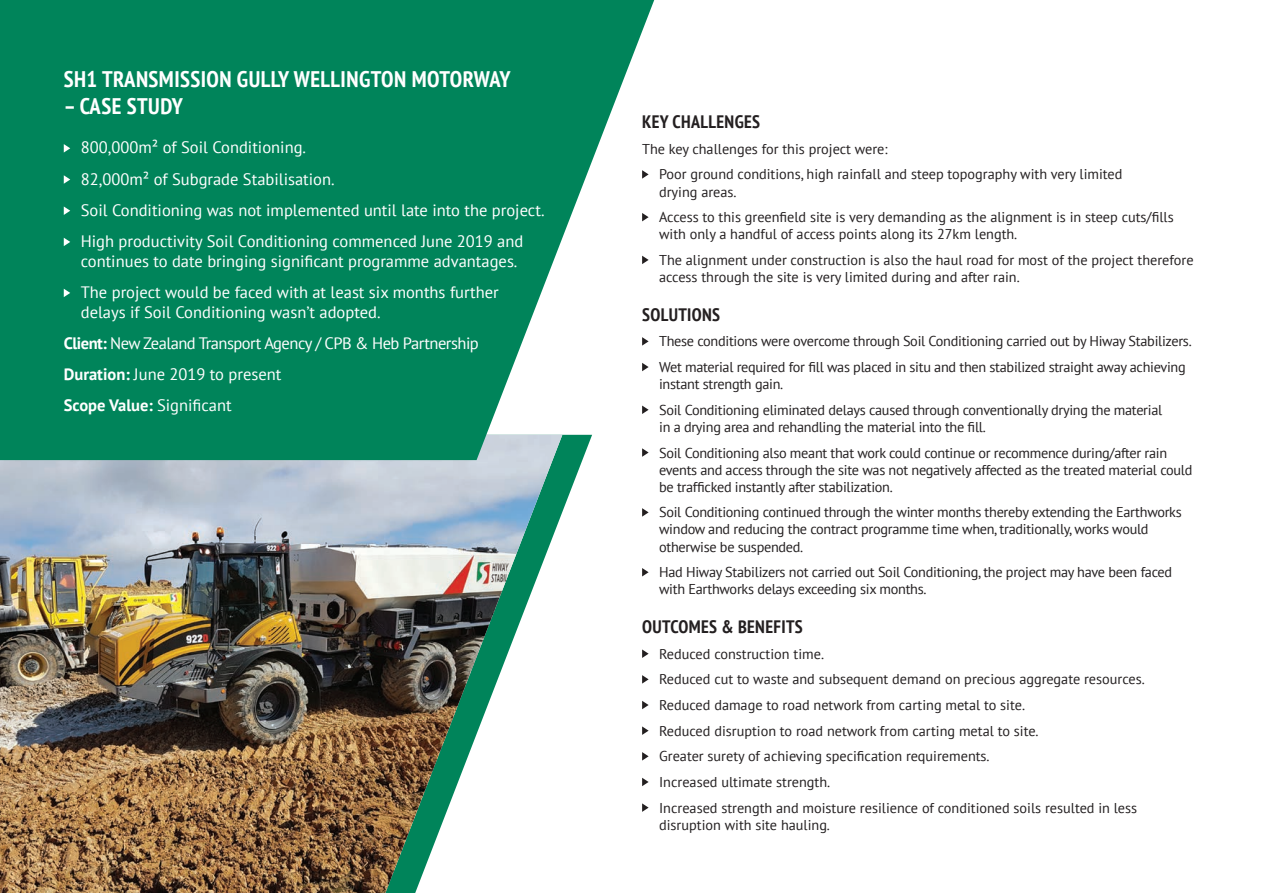
<style>
.page{position:relative;width:1263px;height:893px;background:#fff}
.page>*{position:absolute;margin:0;border:0;box-sizing:border-box;transform-origin:0 0}
.t1{font:700 condensed 22.5px "PT Sans";letter-spacing:.02em;color:#fff}
.t2{font:700 condensed 18px "PT Sans";letter-spacing:.02em;color:#231f20}
.t3{font:16.5px/31.2px "PT Sans";color:#fff}
.t4{font:14.25px/17.1px "PT Sans";letter-spacing:-.02em;color:#231f20}
.t5{font:14.25px/25.7px "PT Sans";color:#231f20}
.s1{font-weight:700}
</style>
<div class="page">
<img style="left:0;top:460px;width:562px;height:433px">
<svg style="left:0;top:0;width:654px;height:460px;background:#20936f"></svg>
<svg style="left:642px;top:170px;width:7px;height:9px"></svg>
<svg style="left:642px;top:213px;width:7px;height:8px"></svg>
<svg style="left:642px;top:256px;width:7px;height:8px"></svg>
<svg style="left:642px;top:337px;width:7px;height:9px"></svg>
<svg style="left:642px;top:363px;width:7px;height:8px"></svg>
<svg style="left:642px;top:406px;width:7px;height:8px"></svg>
<svg style="left:642px;top:448px;width:7px;height:9px"></svg>
<svg style="left:642px;top:508px;width:7px;height:9px"></svg>
<svg style="left:642px;top:568px;width:7px;height:8px"></svg>
<svg style="left:642px;top:649px;width:7px;height:9px"></svg>
<svg style="left:642px;top:675px;width:7px;height:9px"></svg>
<svg style="left:642px;top:701px;width:7px;height:8px"></svg>
<svg style="left:642px;top:726px;width:7px;height:9px"></svg>
<svg style="left:642px;top:752px;width:7px;height:8px"></svg>
<svg style="left:642px;top:778px;width:7px;height:8px"></svg>
<svg style="left:642px;top:803px;width:7px;height:9px"></svg>
<svg style="left:64px;top:144px;width:6px;height:9px"></svg>
<svg style="left:64px;top:175px;width:6px;height:9px"></svg>
<svg style="left:64px;top:206px;width:6px;height:9px"></svg>
<svg style="left:64px;top:238px;width:6px;height:8px"></svg>
<svg style="left:64px;top:289px;width:6px;height:8px"></svg>
<h1 class="t1" style="left:64px;top:64px;width:448px">SH1 TRANSMISSION GULLY WELLINGTON MOTORWAY</h1>
<h1 class="t1" style="left:64px;top:91px;width:121px">– CASE STUDY</h1>
<p class="t3" style="left:81px;top:132px;width:465px">800,000m² of Soil Conditioning.<br>82,000m² of Subgrade Stabilisation.<br>Soil Conditioning was not implemented until late into the project.<br>High productivity Soil Conditioning commenced June 2019 and</p>
<p class="t3" style="left:81px;top:245px;width:438px">continues to date bringing significant programme advantages.<br>The project would be faced with at least six months further</p>
<p class="t3" style="left:64px;top:296px;width:417px;text-indent:17px">delays if Soil Conditioning wasn’t adopted.<br><span class="s1">Client:</span> New Zealand Transport Agency / CPB &amp; Heb Partnership <span class="s1">Duration:</span> June 2019 to present<br><span class="s1">Scope Value:</span> Significant</p>
<p class="t2" style="left:642px;top:110px;width:119px">KEY CHALLENGES</p>
<p class="t5" style="left:659px;top:136px;width:465px;text-indent:-17px">The key challenges for this project were:<br>Poor ground conditions, high rainfall and steep topography with very limited</p>
<p class="t5" style="left:659px;top:178px;width:516px">drying areas.<br>Access to this greenfield site is very demanding as the alignment is in steep cuts/fills</p>
<p class="t5" style="left:659px;top:221px;width:536px">with only a handful of access points along its 27km length.<br>The alignment under construction is also the haul road for most of the project therefore</p>
<p class="t5" style="left:659px;top:264px;width:362px">access through the site is very limited during and after rain.</p>
<p class="t2" style="left:642px;top:303px;width:80px">SOLUTIONS</p>
<p class="t4" style="left:659px;top:328px;width:534px;line-height:25.7px">These conditions were overcome through Soil Conditioning carried out by Hiway Stabilizers.<br>Wet material required for fill was placed in situ and then stabilized straight away achieving</p>
<p class="t4" style="left:659px;top:371px;width:505px;line-height:25.7px">instant strength gain.<br>Soil Conditioning eliminated delays caused through conventionally drying the material</p>
<p class="t4" style="left:659px;top:414px;width:510px;line-height:25.7px">in a drying area and rehandling the material into the fill.<br>Soil Conditioning also meant that work could continue or recommence during/after rain</p>
<p class="t4" style="left:659px;top:461px;width:535px">events and access through the site was not negatively affected as the treated material could be trafficked instantly after stabilization.</p>
<p class="t4" style="left:659px;top:503px;width:524px">Soil Conditioning continued through the winter months thereby extending the Earthworks window and reducing the contract programme time when, traditionally, works would otherwise be suspended.</p>
<p class="t4" style="left:659px;top:563px;width:514px">Had Hiway Stabilizers not carried out Soil Conditioning, the project may have been faced with Earthworks delays exceeding six months.</p>
<p class="t2" style="left:642px;top:615px;width:162px">OUTCOMES &amp; BENEFITS</p>
<p class="t5" style="left:659px;top:640px;width:487px">Reduced construction time.<br>Reduced cut to waste and subsequent demand on precious aggregate resources.<br>Reduced damage to road network from carting metal to site.<br>Reduced disruption to road network from carting metal to site.<br>Greater surety of achieving specification requirements.<br>Increased ultimate strength.<br>Increased strength and moisture resilience of conditioned soils resulted in less</p>
<p class="t5" style="left:659px;top:811px;width:172px">disruption with site hauling.</p>
</div>
